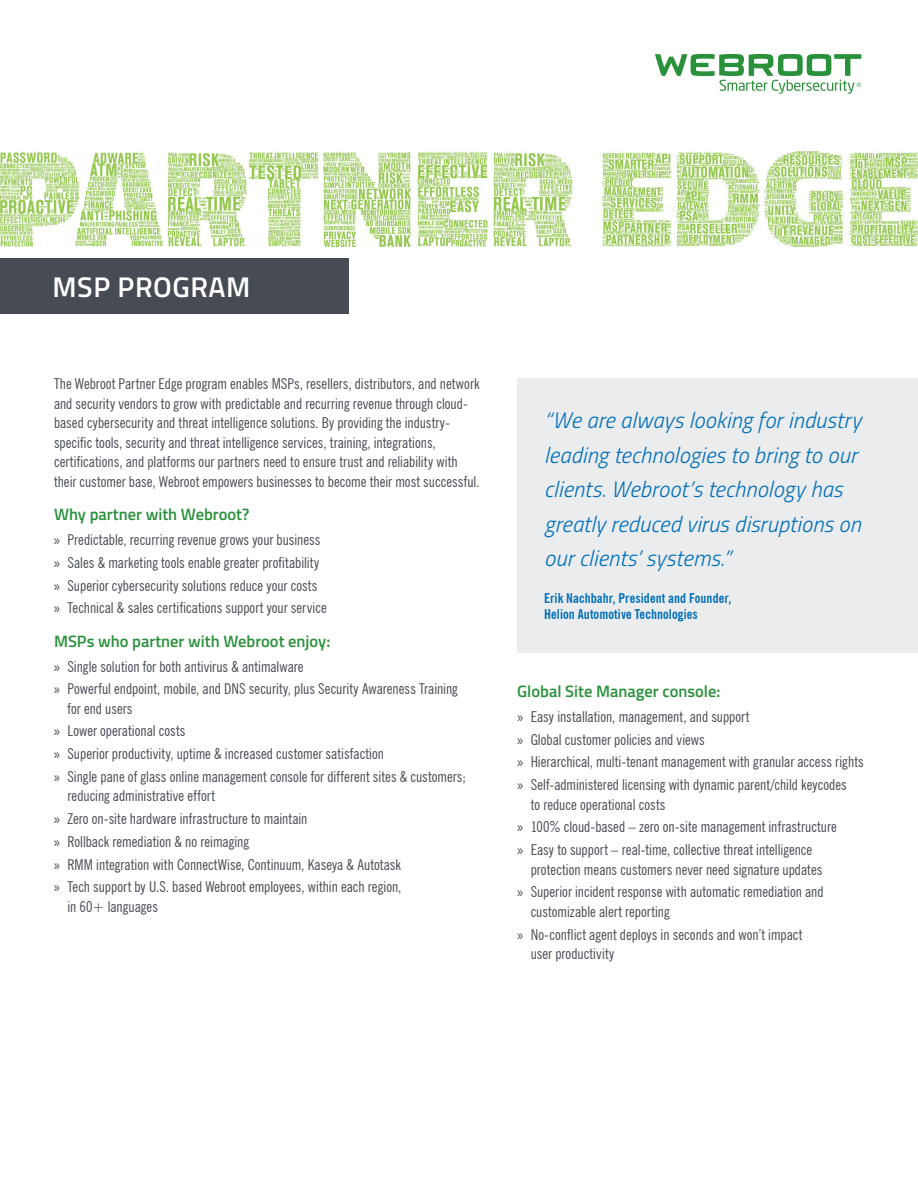
<style>
.page{position:relative;width:918px;height:1188px;background:#fff}
.page>*{position:absolute;margin:0;border:0;box-sizing:border-box;transform-origin:0 0}
.t1{font:600 28.5px "Titillium";letter-spacing:.02em;color:#fff}
.t2{font:italic 300 22.5px/34.5px "Titillium";letter-spacing:.005em;color:#006fba}
.t3{font:600 16.5px "Titillium";color:#2a913b}
.t4{font:condensed 15px/22.8px "News Gothic BT";color:#464b54}
.t5{font:700 condensed 13.5px/16.2px "News Gothic BT";letter-spacing:.01em;color:#006fba}
.s1{font-family:"Myriad Pro";font-stretch:normal}
</style>
<div class="page">
<img style="left:0;top:151px;width:918px;height:95px">
<div style="left:0;top:258px;width:349px;height:56px;background:#464b54"></div>
<div style="left:517px;top:378px;width:401px;height:274px;background:#ebecee"></div>
<svg style="left:655px;top:54px;width:206px;height:40px"></svg>
<h1 class="t1" style="left:52px;top:266px;width:199px">MSP PROGRAM</h1>
<p class="t4" style="left:54px;top:374px;width:427px;line-height:19.5px">The Webroot Partner Edge program enables MSPs, resellers, distributors, and network and security vendors to grow with predictable and recurring revenue through cloud&shy;based cybersecurity and threat intelligence solutions. By providing the industry&shy;specific tools, security and threat intelligence services, training, integrations, certifications, and platforms our partners need to ensure trust and reliability with their customer base, Webroot empowers businesses to become their most successful.</p>
<p class="t3" style="left:54px;top:502px;width:197px">Why partner with Webroot?</p>
<p class="t4" style="left:54px;top:528px;width:274px"><span class="s1">»</span> Predictable, recurring revenue grows your business <span class="s1">»</span> Sales &amp; marketing tools enable greater profitability <span class="s1">»</span> Superior cybersecurity solutions reduce your costs <span class="s1">»</span> Technical &amp; sales certifications support your service</p>
<p class="t3" style="left:54px;top:628px;width:278px">MSPs who partner with Webroot enjoy:</p>
<p class="t4" style="left:54px;top:655px;width:405px"><span class="s1">»</span> Single solution for both antivirus &amp; antimalware<br><span class="s1">»</span> Powerful endpoint, mobile, and DNS security, plus Security Awareness Training</p>
<p class="t4" style="left:54px;top:697px;width:413px;text-indent:14px">for end users<br><span class="s1">»</span> Lower operational costs<br><span class="s1">»</span> Superior productivity, uptime &amp; increased customer satisfaction<br><span class="s1">»</span> Single pane of glass online management console for different sites &amp; customers;</p>
<p class="t4" style="left:54px;top:785px;width:349px;text-indent:14px">reducing administrative effort<br><span class="s1">»</span> Zero on-site hardware infrastructure to maintain<br><span class="s1">»</span> Rollback remediation &amp; no reimaging<br><span class="s1">»</span> RMM integration with ConnectWise, Continuum, Kaseya &amp; Autotask <span class="s1">»</span> Tech support by U.S. based Webroot employees, within each region,</p>
<p class="t4" style="left:67px;top:895px;width:92px">in 60+ languages</p>
<h2 class="t2" style="left:544px;top:402px;width:319px">“We are always looking for industry leading technologies to bring to our clients. Webroot’s technology has greatly reduced virus disruptions on our clients’ systems.”</h2>
<p class="t5" style="left:544px;top:590px;width:189px">Erik Nachbahr, President and Founder,<br>Helion Automotive Technologies</p>
<p class="t3" style="left:517px;top:679px;width:205px">Global Site Manager console:</p>
<p class="t4" style="left:517px;top:705px;width:348px"><span class="s1">»</span> Easy installation, management, and support<br><span class="s1">»</span> Global customer policies and views<br><span class="s1">»</span> Hierarchical, multi-tenant management with granular access rights <span class="s1">»</span> Self-administered licensing with dynamic parent/child keycodes</p>
<p class="t4" style="left:517px;top:793px;width:321px;text-indent:14px">to reduce operational costs<br><span class="s1">»</span> 100% cloud-based – zero on-site management infrastructure <span class="s1">»</span> Easy to support – real-time, collective threat intelligence</p>
<p class="t4" style="left:517px;top:858px;width:308px;text-align:right">protection means customers never need signature updates<br><span class="s1">»</span> Superior incident response with automatic remediation and</p>
<p class="t4" style="left:517px;top:900px;width:287px;text-indent:14px">customizable alert reporting<br><span class="s1">»</span> No-conflict agent deploys in seconds and won’t impact</p>
<p class="t4" style="left:531px;top:942px;width:85px">user productivity</p>
</div>
